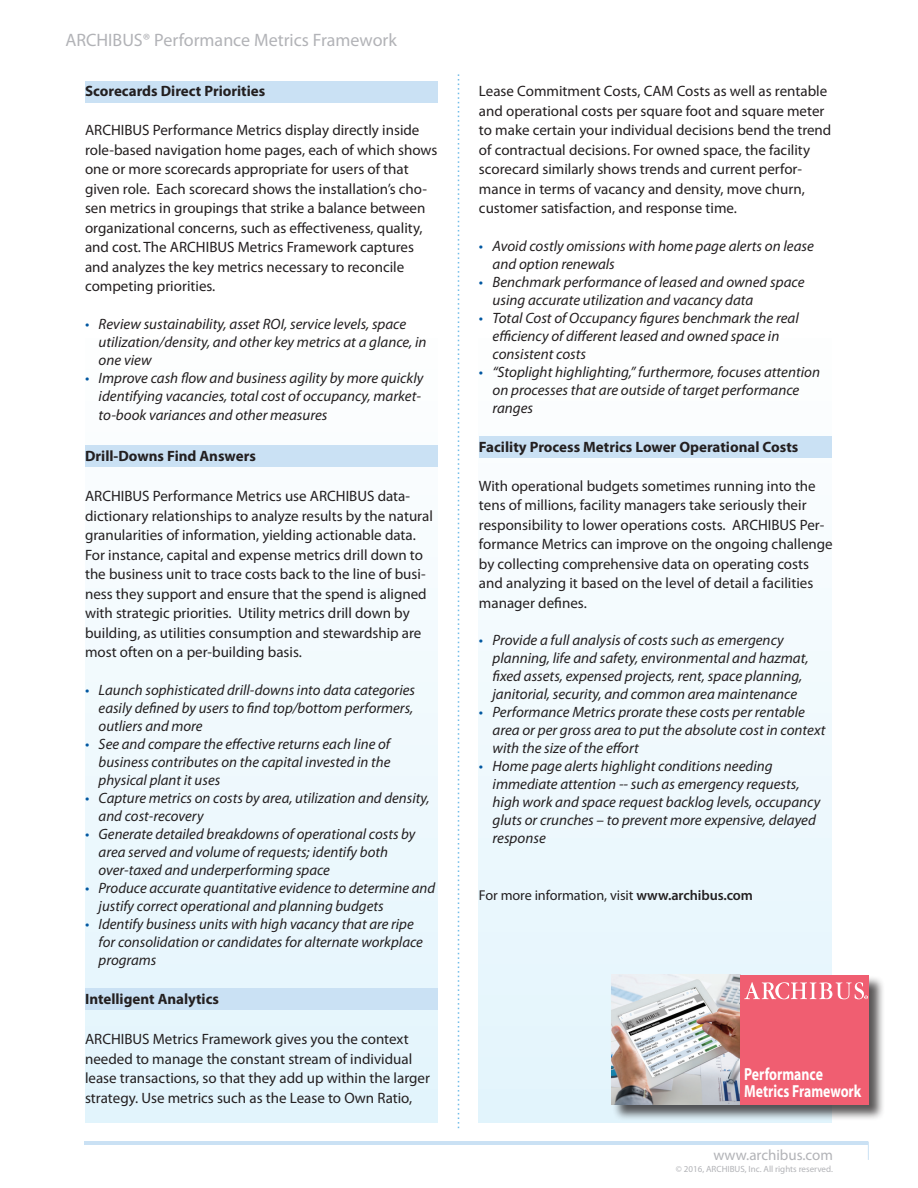
<style>
.page{position:relative;width:918px;height:1188px;background:#fff}
.page>*{position:absolute;margin:0;border:0;box-sizing:border-box;transform-origin:0 0}
.t1{font:18px "Myriad Pro";color:#b2b3b7}
.t2{font:700 17.55px/17.5px "Myriad";color:#fff;scale:.79 1}
.t3{font:italic 15px/18px "Myriad Pro";color:#231f20}
.t4{font:15px/19.5px "Myriad Pro";color:#231f20}
.t5{font:700 15px "Myriad Pro";color:#231f20}
.t6{font:15px "Myriad Pro";color:#b2b3b7}
.t7{font:14.25px "Myriad Pro";letter-spacing:-.005em;color:#231f20}
.t8{font:9px "Myriad Pro";color:#b2b3b7}
.s1{color:#0157a1}
.s2{font-weight:600}
</style>
<div class="page">
<div style="left:85px;top:325px;width:353px;height:798px;background:linear-gradient(to bottom,#fefefe,#e2f4fc)"></div>
<svg style="left:458px;top:74px;width:1px;height:1054px"></svg>
<hr style="left:85px;top:1142px;width:783px;height:3px;background:#cae1f4">
<svg style="left:868px;top:1142px;width:1px;height:18px"></svg>
<div style="left:479px;top:325px;width:353px;height:798px;background:#f1fafd"></div>
<div style="left:479px;top:436px;width:353px;height:21px;background:#cae1f4"></div>
<div style="left:85px;top:445px;width:353px;height:22px;background:#cae1f4"></div>
<div style="left:85px;top:81px;width:353px;height:21px;background:#cae1f4"></div>
<div style="left:612px;top:975px;width:273px;height:146px;background:#231f20;opacity:.75"></div>
<img style="left:612px;top:975px;width:128px;height:129px">
<div style="left:740px;top:975px;width:129px;height:129px;background:#f05e71"></div>
<svg style="left:744px;top:982px;width:124px;height:17px"></svg>
<div style="left:85px;top:989px;width:353px;height:21px;background:#cae1f4"></div>
<p class="t1" style="left:65px;top:29px;width:333px">ARCHIBUS® Performance Metrics Framework</p>
<p class="t5" style="left:85px;top:81px;width:182px">Scorecards Direct Priorities</p>
<p class="t4" style="left:85px;top:120px;width:354px">ARCHIBUS Performance Metrics display directly inside role-based navigation home pages, each of which shows one or more scorecards appropriate for users of that given role. Each scorecard shows the installation’s cho&shy;sen metrics in groupings that strike a balance between organizational concerns, such as effectiveness, quality, and cost. The ARCHIBUS Metrics Framework captures and analyzes the key metrics necessary to reconcile competing priorities.</p>
<p class="t3" style="left:99px;top:315px;width:329px;text-indent:-14px"><span class="s1">•</span> Review sustainability, asset ROI, service levels, space utilization/density, and other key metrics at a glance, in one view</p>
<p class="t3" style="left:85px;top:369px;width:340px;text-align:right"><span class="s1">•</span> Improve cash flow and business agility by more quickly identifying vacancies, total cost of occupancy, market-</p>
<p class="t3" style="left:99px;top:406px;width:230px">to-book variances and other measures</p>
<p class="t5" style="left:85px;top:446px;width:172px">Drill-Downs Find Answers</p>
<p class="t4" style="left:85px;top:486px;width:349px">ARCHIBUS Performance Metrics use ARCHIBUS data&shy;dictionary relationships to analyze results by the natural granularities of information, yielding actionable data.<br>For instance, capital and expense metrics drill down to the business unit to trace costs back to the line of busi&shy;ness they support and ensure that the spend is aligned with strategic priorities. Utility metrics drill down by building, as utilities consumption and stewardship are most often on a per-building basis.</p>
<p class="t3" style="left:99px;top:681px;width:318px;text-indent:-14px"><span class="s1">•</span> Launch sophisticated drill-downs into data categories easily defined by users to find top/bottom performers, outliers and more</p>
<p class="t3" style="left:99px;top:735px;width:293px;text-align:justify;text-indent:-14px"><span class="s1">•</span> See and compare the effective returns each line of business contributes on the capital invested in the physical plant it uses</p>
<p class="t3" style="left:99px;top:789px;width:333px;text-indent:-14px"><span class="s1">•</span> Capture metrics on costs by area, utilization and density, and cost-recovery</p>
<p class="t3" style="left:99px;top:825px;width:318px;text-indent:-14px"><span class="s1">•</span> Generate detailed breakdowns of operational costs by area served and volume of requests; identify both over-taxed and underperforming space</p>
<p class="t3" style="left:99px;top:879px;width:338px;text-indent:-14px"><span class="s1">•</span> Produce accurate quantitative evidence to determine and justify correct operational and planning budgets</p>
<p class="t3" style="left:99px;top:915px;width:326px;text-indent:-14px"><span class="s1">•</span> Identify business units with high vacancy that are ripe for consolidation or candidates for alternate workplace programs</p>
<p class="t5" style="left:85px;top:989px;width:135px">Intelligent Analytics</p>
<p class="t4" style="left:85px;top:1029px;width:346px">ARCHIBUS Metrics Framework gives you the context needed to manage the constant stream of individual lease transactions, so that they add up within the larger strategy. Use metrics such as the Lease to Own Ratio,</p>
<p class="t4" style="left:479px;top:81px;width:354px">Lease Commitment Costs, CAM Costs as well as rentable and operational costs per square foot and square meter to make certain your individual decisions bend the trend of contractual decisions. For owned space, the facility scorecard similarly shows trends and current perfor&shy;mance in terms of vacancy and density, move churn, customer satisfaction, and response time.</p>
<p class="t3" style="left:493px;top:237px;width:323px;text-indent:-14px"><span class="s1">•</span> Avoid costly omissions with home page alerts on lease and option renewals</p>
<p class="t3" style="left:493px;top:273px;width:313px;text-indent:-14px"><span class="s1">•</span> Benchmark performance of leased and owned space using accurate utilization and vacancy data</p>
<p class="t3" style="left:493px;top:309px;width:308px;text-indent:-14px"><span class="s1">•</span> Total Cost of Occupancy figures benchmark the real efficiency of different leased and owned space in consistent costs</p>
<p class="t3" style="left:493px;top:363px;width:329px;text-indent:-14px"><span class="s1">•</span> “Stoplight highlighting,” furthermore, focuses attention on processes that are outside of target performance ranges</p>
<p class="t5" style="left:479px;top:437px;width:321px">Facility Process Metrics Lower Operational Costs</p>
<p class="t4" style="left:479px;top:476px;width:355px">With operational budgets sometimes running into the tens of millions, facility managers take seriously their responsibility to lower operations costs. ARCHIBUS Per&shy;formance Metrics can improve on the ongoing challenge by collecting comprehensive data on operating costs and analyzing it based on the level of detail a facilities manager defines.</p>
<p class="t3" style="left:493px;top:631px;width:317px;text-indent:-14px"><span class="s1">•</span> Provide a full analysis of costs such as emergency planning, life and safety, environmental and hazmat, fixed assets, expensed projects, rent, space planning, janitorial, security, and common area maintenance</p>
<p class="t3" style="left:493px;top:703px;width:334px;text-indent:-14px"><span class="s1">•</span> Performance Metrics prorate these costs per rentable area or per gross area to put the absolute cost in context with the size of the effort</p>
<p class="t3" style="left:493px;top:757px;width:329px;text-indent:-14px"><span class="s1">•</span> Home page alerts highlight conditions needing immediate attention -- such as emergency requests, high work and space request backlog levels, occupancy gluts or crunches – to prevent more expensive, delayed response</p>
<p class="t7" style="left:479px;top:887px;width:276px">For more information, visit <span class="s2">www.archibus.com</span></p>
<p class="t2" style="left:744px;top:1066px;width:150px">Performance<br>Metrics Framework</p>
<p class="t6" style="left:713px;top:1145px;width:121px">www.archibus.com</p>
<p class="t8" style="left:676px;top:1163px;width:159px">© 2016, ARCHIBUS, Inc. All rights reserved.</p>
</div>
